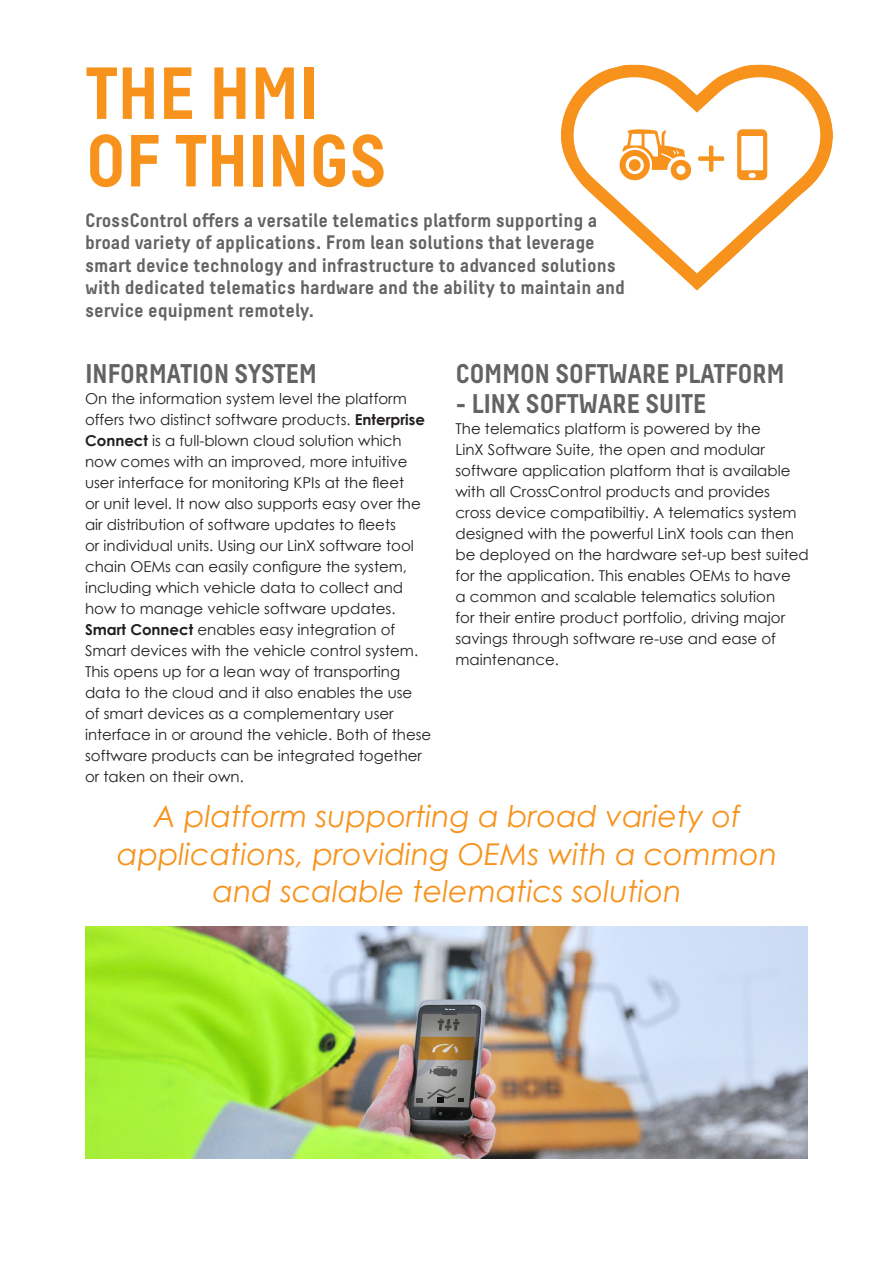
<style>
.page{position:relative;width:893px;height:1263px;background:#fff}
.page>*{position:absolute;margin:0;border:0;box-sizing:border-box;transform-origin:0 0}
.Preamble{font:700 73.5px "Decima Pro A";letter-spacing:-.02em;color:#f7931d}
.Preamble-2{font:italic 30px/37.5px "Century Gothic";color:#f7931d;text-align:center}
.Preamble-3{font:700 27px "Decima Pro A";letter-spacing:-.02em;color:#636366}
.Preamble-4{font:700 19.5px/22.5px "Decima Pro A";color:#636366}
.Preamble-5{font:15px/21px "Century Gothic";color:#231f20}
.s1{font-weight:700}
</style>
<div class="page">
<svg style="left:561px;top:65px;width:272px;height:226px"></svg>
<svg style="left:698px;top:146px;width:26px;height:26px"></svg>
<svg style="left:737px;top:129px;width:30px;height:51px"></svg>
<img style="left:85px;top:926px;width:723px;height:232px">
<hr style="left:443px;top:1010px;width:14px;height:4px;background:#42474d">
<svg style="left:437px;top:1097px;width:7px;height:5px"></svg>
<svg style="left:416px;top:1098px;width:7px;height:4px"></svg>
<svg style="left:458px;top:1098px;width:6px;height:4px"></svg>
<p class="Preamble" style="left:85px;top:49px;width:236px">THE HMI</p>
<p class="Preamble" style="left:85px;top:117px;width:304px">OF THINGS</p>
<p class="Preamble-4" style="left:85px;top:209px;width:542px">CrossControl offers a versatile telematics platform supporting a broad variety of applications. From lean solutions that leverage smart device technology and infrastructure to advanced solutions with dedicated telematics hardware and the ability to maintain and service equipment remotely.</p>
<p class="Preamble-3" style="left:85px;top:358px;width:233px">INFORMATION SYSTEM</p>
<p class="Preamble-5" style="left:85px;top:388px;width:348px">On the information system level the platform offers two distinct software products. <span class="s1">Enterprise Connect</span> is a full-blown cloud solution which now comes with an improved, more intuitive user interface for monitoring KPIs at the fleet<br>or unit level. It now also supports easy over the air distribution of software updates to fleets<br>or individual units. Using our LinX software tool chain OEMs can easily configure the system, including which vehicle data to collect and how to manage vehicle software updates.<br><span class="s1">Smart Connect</span> enables easy integration of Smart devices with the vehicle control system.<br>This opens up for a lean way of transporting data to the cloud and it also enables the use<br>of smart devices as a complementary user interface in or around the vehicle. Both of these software products can be integrated together or taken on their own.</p>
<p class="Preamble-3" style="left:455px;top:358px;width:331px">COMMON SOFTWARE PLATFORM</p>
<p class="Preamble-3" style="left:455px;top:388px;width:253px">- LINX SOFTWARE SUITE</p>
<p class="Preamble-5" style="left:455px;top:418px;width:355px">The telematics platform is powered by the<br>LinX Software Suite, the open and modular software application platform that is available with all CrossControl products and provides cross device compatibiltiy. A telematics system designed with the powerful LinX tools can then be deployed on the hardware set-up best suited for the application. This enables OEMs to have<br>a common and scalable telematics solution<br>for their entire product portfolio, driving major savings through software re-use and ease of maintenance.</p>
<p class="Preamble-2" style="left:117px;top:797px;width:662px">A platform supporting a broad variety of applications, providing OEMs with a common and scalable telematics solution</p>
</div>
